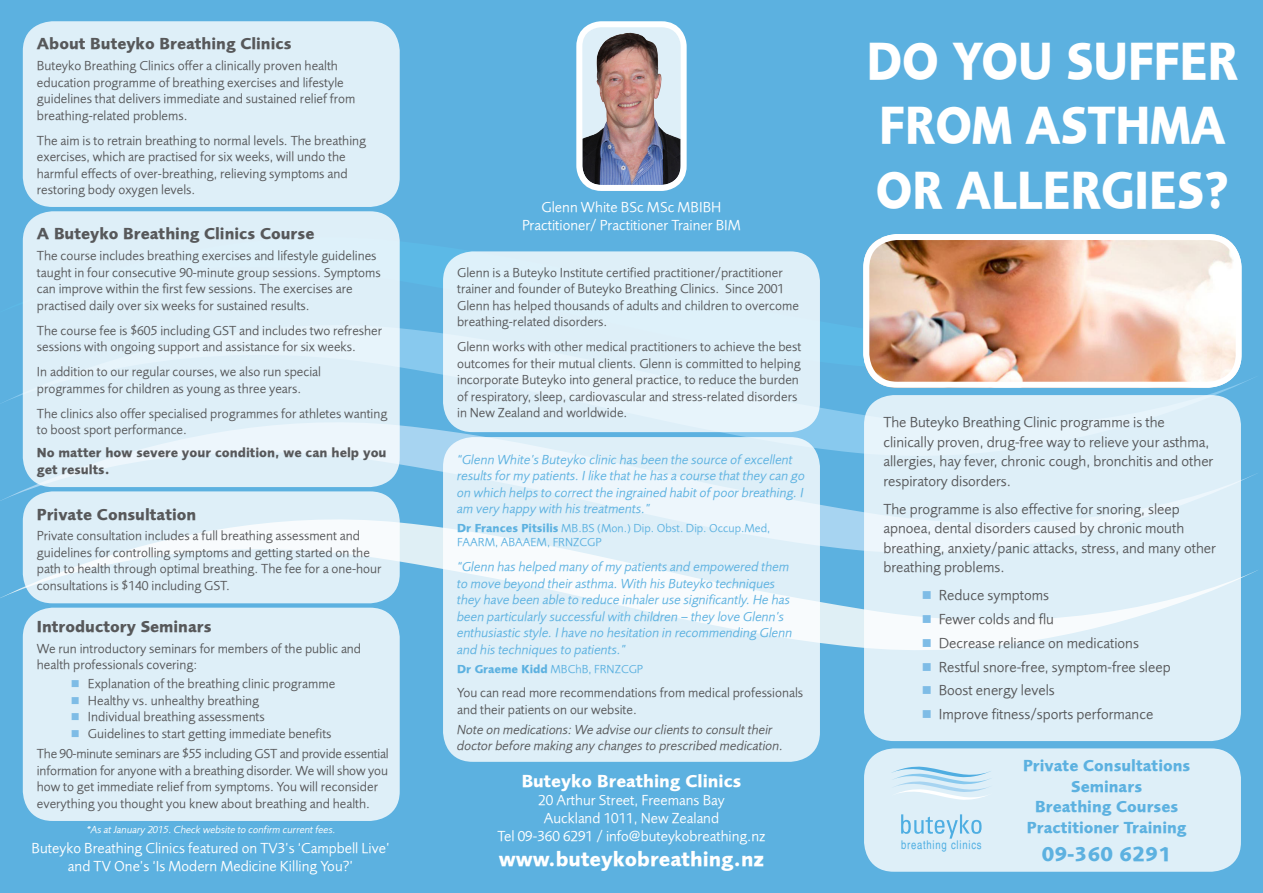
<style>
.page{position:relative;width:1263px;height:893px;background:#5cb1e0}
.page>*{position:absolute;margin:0;border:0;box-sizing:border-box;transform-origin:0 0}
.t1{font:700 54px/64.8px "Foundry Sans";color:#fff;scale:.87 1}
._9pt_11pt{font:700 21px "Foundry Sans";color:#fff}
._9pt_11pt-2{font:700 21px "Foundry Sans";color:#5cb1e0}
._9pt_11pt-3{font:700 18px "Foundry Sans";color:#fff}
.subheading{font:700 16.5px "Foundry Sans";color:#57585a}
._9pt_11pt-4{font:700 16.5px "Foundry Sans";color:#5cb1e0}
.t2{font:15px/19.5px "Foundry Sans";color:#57585a}
._9pt_11pt-5{font:15px/18px "Foundry Sans";color:#fff;text-align:center}
._9pt_11pt-6{font:13.5px/16.5px "Foundry Sans";color:#57585a}
.quote{font:italic 13.5px/16.5px "Foundry Sans";color:#5cb1e0}
._9pt_11pt-7{font:italic 13.5px/16.2px "Foundry Sans";color:#57585a}
._9pt_11pt-8{font:700 13.5px/16.5px "Foundry Sans";color:#57585a}
.quote_author{font:12px/14.4px "Foundry Sans";color:#5cb1e0}
.t3{font:12px "Helvetica";letter-spacing:.085em;color:#4eaee2;scale:.79 1}
.t4{font:italic 10.5px "Foundry Sans";color:#fff}
.s1{font-weight:700}
</style>
<div class="page">
<svg style="left:0;top:556px;width:1258px;height:97px"></svg>
<svg style="left:0;top:459px;width:1257px;height:97px"></svg>
<svg style="left:2px;top:371px;width:1251px;height:88px"></svg>
<svg style="left:22px;top:234px;width:798px;height:137px"></svg>
<img style="left:863px;top:241px;width:378px;height:147px">
<div style="left:863px;top:234px;width:379px;height:154px;border:6px solid #fff;border-radius:31px"></div>
<svg style="left:864px;top:395px;width:377px;height:346px;background:#e0f0f8"></svg>
<div style="left:443px;top:251px;width:377px;height:181px;background:#deeff8;border-radius:30px"></div>
<svg style="left:443px;top:437px;width:377px;height:325px;background:#e3f1f9"></svg>
<div style="left:23px;top:21px;width:377px;height:186px;background:#deeff8;border-radius:30px"></div>
<div style="left:23px;top:211px;width:377px;height:276px;background:linear-gradient(to right,#deeff8,#e2f1f9);border-radius:30px"></div>
<svg style="left:23px;top:491px;width:377px;height:112px;background:#e2f0f8"></svg>
<div style="left:23px;top:608px;width:377px;height:213px;background:#deeff8;border-radius:30px"></div>
<img style="left:583px;top:28px;width:97px;height:156px">
<div style="left:576px;top:21px;width:111px;height:170px;border:6px solid #fff;border-radius:22px"></div>
<div style="left:864px;top:748px;width:377px;height:124px;background:#deeff8;border-radius:30px"></div>
<svg style="left:901px;top:814px;width:80px;height:25px"></svg>
<svg style="left:891px;top:766px;width:100px;height:34px"></svg>
<svg style="left:923px;top:591px;width:8px;height:8px"></svg>
<svg style="left:923px;top:615px;width:8px;height:8px"></svg>
<svg style="left:923px;top:639px;width:8px;height:8px"></svg>
<svg style="left:923px;top:663px;width:8px;height:8px"></svg>
<svg style="left:923px;top:686px;width:8px;height:8px"></svg>
<svg style="left:923px;top:710px;width:8px;height:8px"></svg>
<p class="subheading" style="left:37px;top:34px;width:256px">About Buteyko Breathing Clinics</p>
<p class="_9pt_11pt-6" style="left:37px;top:57px;width:320px">Buteyko Breathing Clinics offer a clinically proven health education programme of breathing exercises and lifestyle guidelines that delivers immediate and sustained relief from breathing-related problems.</p>
<p class="_9pt_11pt-6" style="left:37px;top:132px;width:331px">The aim is to retrain breathing to normal levels. The breathing exercises, which are practised for six weeks, will undo the harmful effects of over-breathing, relieving symptoms and restoring body oxygen levels.</p>
<p class="subheading" style="left:37px;top:224px;width:279px">A Buteyko Breathing Clinics Course</p>
<p class="_9pt_11pt-6" style="left:37px;top:247px;width:345px">The course includes breathing exercises and lifestyle guidelines taught in four consecutive 90-minute group sessions. Symptoms can improve within the first few sessions. The exercises are practised daily over six weeks for sustained results.</p>
<p class="_9pt_11pt-6" style="left:37px;top:322px;width:347px">The course fee is $605 including GST and includes two refresher sessions with ongoing support and assistance for six weeks.</p>
<p class="_9pt_11pt-6" style="left:37px;top:363px;width:286px">In addition to our regular courses, we also run special programmes for children as young as three years.</p>
<p class="_9pt_11pt-6" style="left:37px;top:405px;width:352px">The clinics also offer specialised programmes for athletes wanting to boost sport performance.</p>
<p class="_9pt_11pt-8" style="left:37px;top:444px;width:351px">No matter how severe your condition, we can help you get results.</p>
<p class="subheading" style="left:37px;top:504px;width:161px">Private Consultation</p>
<p class="_9pt_11pt-6" style="left:37px;top:527px;width:346px">Private consultation includes a full breathing assessment and guidelines for controlling symptoms and getting started on the path to health through optimal breathing. The fee for a one-hour consultations is $140 including GST.</p>
<p class="subheading" style="left:37px;top:617px;width:176px">Introductory Seminars</p>
<p class="_9pt_11pt-6" style="left:37px;top:640px;width:326px">We run introductory seminars for members of the public and health professionals covering:</p>
<p class="_9pt_11pt-6" style="left:88px;top:675px;width:249px">Explanation of the breathing clinic programme</p>
<p class="_9pt_11pt-6" style="left:88px;top:692px;width:173px">Healthy vs. unhealthy breathing</p>
<p class="_9pt_11pt-6" style="left:88px;top:708px;width:178px">Individual breathing assessments</p>
<p class="_9pt_11pt-6" style="left:88px;top:725px;width:245px">Guidelines to start getting immediate benefits</p>
<p class="_9pt_11pt-6" style="left:37px;top:745px;width:353px">The 90-minute seminars are $55 including GST and provide essential information for anyone with a breathing disorder. We will show you how to get immediate relief from symptoms. You will reconsider everything you thought you knew about breathing and health.</p>
<p class="_9pt_11pt-5" style="left:32px;top:839px;width:359px">Buteyko Breathing Clinics featured on TV3’s ‘Campbell Live’ and TV One’s ‘Is Modern Medicine Killing You?’</p>
<p class="t4" style="left:87px;top:824px;width:251px">*As at January 2015. Check website to confirm current fees.</p>
<p class="_9pt_11pt-5" style="left:541px;top:198px;width:181px">Glenn White BSc MSc MBIBH</p>
<p class="_9pt_11pt-5" style="left:522px;top:216px;width:220px">Practitioner/ Practitioner Trainer BIM</p>
<p class="_9pt_11pt-6" style="left:457px;top:264px;width:343px">Glenn is a Buteyko Institute certified practitioner/practitioner trainer and founder of Buteyko Breathing Clinics. Since 2001<br>Glenn has helped thousands of adults and children to overcome breathing-related disorders.</p>
<p class="_9pt_11pt-6" style="left:457px;top:338px;width:346px">Glenn works with other medical practitioners to achieve the best outcomes for their mutual clients. Glenn is committed to helping incorporate Buteyko into general practice, to reduce the burden of respiratory, sleep, cardiovascular and stress-related disorders in New Zealand and worldwide.</p>
<p class="quote" style="left:457px;top:451px;width:349px">“Glenn White’s Buteyko clinic has been the source of excellent results for my patients. I like that he has a course that they can go on which helps to correct the ingrained habit of poor breathing. I am very happy with his treatments.”</p>
<p class="quote_author" style="left:457px;top:521px;width:315px"><span class="s1">Dr Frances Pitsilis</span> MB.BS (Mon.) Dip. Obst. Dip. Occup.Med,<br>FAARM, ABAAEM, FRNZCGP</p>
<p class="quote" style="left:457px;top:559px;width:337px">“Glenn has helped many of my patients and empowered them to move beyond their asthma. With his Buteyko techniques they have been able to reduce inhaler use significantly. He has been particularly successful with children – they love Glenn’s enthusiastic style. I have no hesitation in recommending Glenn and his techniques to patients.”</p>
<p class="quote_author" style="left:457px;top:661px;width:188px"><span class="s1">Dr Graeme Kidd</span> MBChB, FRNZCGP</p>
<p class="_9pt_11pt-6" style="left:457px;top:685px;width:348px">You can read more recommendations from medical professionals and their patients on our website.</p>
<p class="_9pt_11pt-7" style="left:457px;top:721px;width:328px">Note on medications: We advise our clients to consult their doctor before making any changes to prescribed medication.</p>
<p class="_9pt_11pt-3" style="left:522px;top:770px;width:221px">Buteyko Breathing Clinics</p>
<p class="_9pt_11pt-5" style="left:538px;top:791px;width:188px">20 Arthur Street, Freemans Bay</p>
<p class="_9pt_11pt-5" style="left:544px;top:809px;width:177px">Auckland 1011, New Zealand</p>
<p class="_9pt_11pt-5" style="left:497px;top:827px;width:270px">Tel 09-360 6291 / info@buteykobreathing.nz</p>
<p class="_9pt_11pt" style="left:499px;top:847px;width:267px">www.buteykobreathing.nz</p>
<p class="t1" style="left:867px;top:28px;width:428px">DO YOU SUFFER<br>FROM ASTHMA<br>OR ALLERGIES?</p>
<p class="t2" style="left:883px;top:412px;width:332px">The Buteyko Breathing Clinic programme is the clinically proven, drug-free way to relieve your asthma, allergies, hay fever, chronic cough, bronchitis and other respiratory disorders.</p>
<p class="t2" style="left:883px;top:499px;width:334px">The programme is also effective for snoring, sleep apnoea, dental disorders caused by chronic mouth breathing, anxiety/panic attacks, stress, and many other breathing problems.</p>
<p class="t2" style="left:939px;top:585px;width:112px">Reduce symptoms</p>
<p class="t2" style="left:939px;top:609px;width:117px">Fewer colds and flu</p>
<p class="t2" style="left:939px;top:633px;width:202px">Decrease reliance on medications</p>
<p class="t2" style="left:939px;top:657px;width:233px">Restful snore-free, symptom-free sleep</p>
<p class="t2" style="left:939px;top:680px;width:118px">Boost energy levels</p>
<p class="t2" style="left:939px;top:704px;width:216px">Improve fitness/sports performance</p>
<p class="t3" style="left:901px;top:838px;width:104px">breathing clinics</p>
<p class="_9pt_11pt-4" style="left:1023px;top:756px;width:169px">Private Consultations</p>
<p class="_9pt_11pt-4" style="left:1071px;top:776px;width:72px">Seminars</p>
<p class="_9pt_11pt-4" style="left:1035px;top:797px;width:144px">Breathing Courses</p>
<p class="_9pt_11pt-4" style="left:1027px;top:817px;width:161px">Practitioner Training</p>
<p class="_9pt_11pt-2" style="left:1042px;top:841px;width:131px">09-360 6291</p>
</div>
